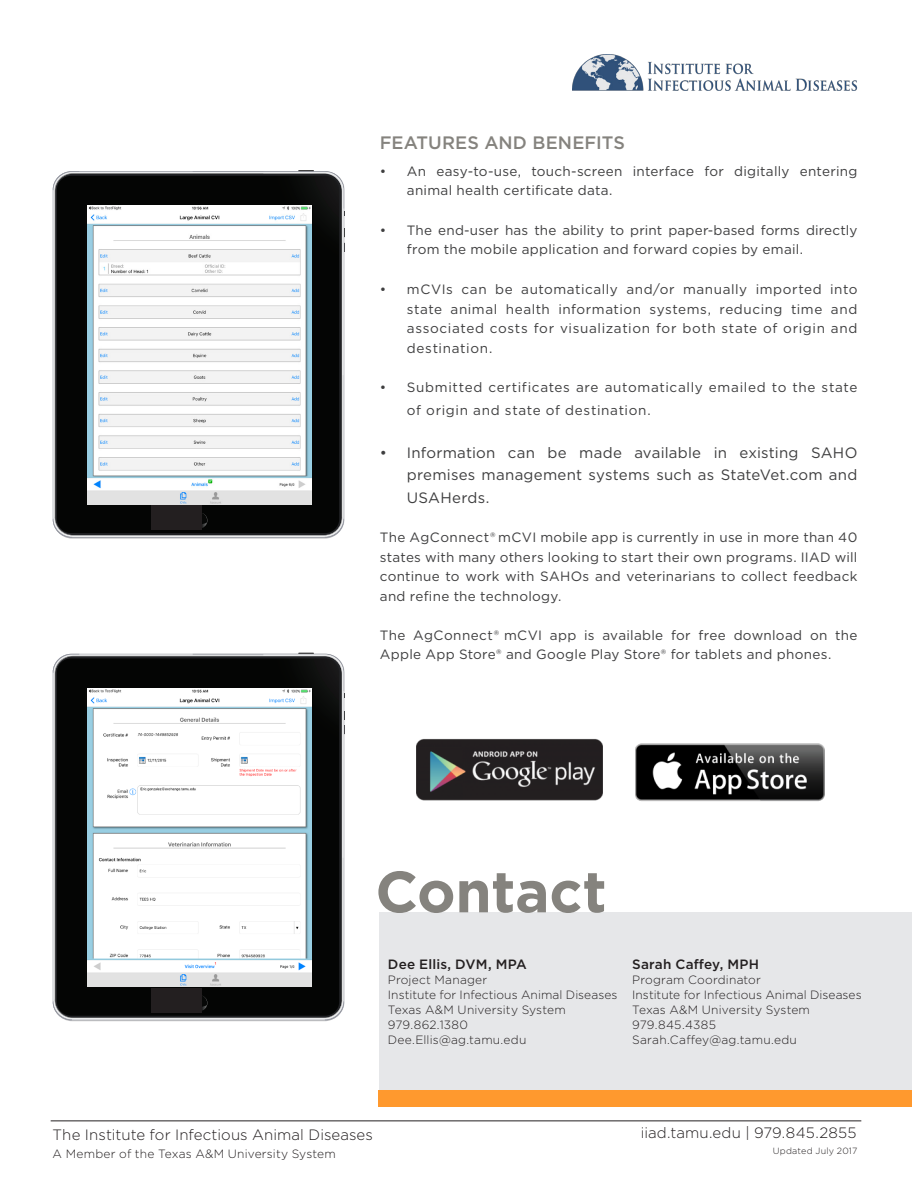
<style>
.page{position:relative;width:912px;height:1188px;background:#fff}
.page>*{position:absolute;margin:0;border:0;box-sizing:border-box;transform-origin:0 0}
.large_header{font:700 58.05px "Gotham";letter-spacing:-.005em;color:#85837e}
.section_title{font:500 18px "Gotham";letter-spacing:.01em;color:#85837e}
.t1{font:15px/22.5px "Gotham";letter-spacing:.015em;color:#3e3e3f;text-align:justify}
.t2{font:300 15px "Gotham";letter-spacing:.005em;color:#231f20}
.intro_copy{font:13.5px/19.5px "Gotham";letter-spacing:.025em;color:#3e3e3f}
.intro_copy-2{font:13.5px/22.5px "Gotham";letter-spacing:.05em;color:#3e3e3f}
.Contact_Name{font:500 13.5px "Gotham";letter-spacing:.015em;color:#231f20}
.Contact_info{font:300 12px "Gotham";letter-spacing:.01em;color:#231f20}
.t3{font:300 9px "Gotham";letter-spacing:.025em;color:#231f20}
</style>
<div class="page">
<hr style="left:51px;top:1120px;width:810px;height:1px;background:#231f20">
<div style="left:380px;top:912px;width:531px;height:178px;background:#e6e7e9"></div>
<img style="left:416px;top:738px;width:186px;height:63px">
<div style="left:378px;top:1090px;width:533px;height:16px;background:#ff992e"></div>
<img style="left:572px;top:54px;width:285px;height:37px">
<svg style="left:344px;top:711px;width:1px;height:23px"></svg>
<div style="left:57px;top:660px;width:282px;height:335px;background:#040504"></div>
<img style="left:53px;top:657px;width:26px;height:16px">
<div style="left:193px;top:654px;width:151px;height:37px;background:#040504"></div>
<img style="left:342px;top:1001px;width:2px;height:10px">
<img style="left:53px;top:1001px;width:2px;height:10px">
<img style="left:263px;top:655px;width:80px;height:203px">
<img style="left:329px;top:657px;width:13px;height:201px">
<img style="left:85px;top:699px;width:1px;height:287px">
<svg style="left:55px;top:995px;width:287px;height:26px;background:#292a2a"></svg>
<svg style="left:61px;top:653px;width:268px;height:7px;background:#6f7172"></svg>
<div style="left:151px;top:988px;width:51px;height:25px;background:#231f20"></div>
<img style="left:87px;top:688px;width:224px;height:299px">
<div style="left:57px;top:177px;width:282px;height:336px;background:#040504"></div>
<img style="left:53px;top:174px;width:26px;height:16px">
<div style="left:193px;top:171px;width:151px;height:38px;background:#040504"></div>
<img style="left:342px;top:518px;width:2px;height:10px">
<img style="left:53px;top:518px;width:2px;height:10px">
<img style="left:263px;top:172px;width:80px;height:203px">
<img style="left:329px;top:174px;width:13px;height:201px">
<img style="left:85px;top:216px;width:1px;height:287px">
<svg style="left:55px;top:513px;width:287px;height:26px;background:#2d2e2e"></svg>
<svg style="left:61px;top:170px;width:268px;height:7px;background:#7a7b7d"></svg>
<div style="left:151px;top:506px;width:51px;height:24px;background:#231f20"></div>
<img style="left:87px;top:206px;width:224px;height:298px">
<img style="left:635px;top:744px;width:189px;height:58px">
<p class="section_title" style="left:380px;top:131px;width:246px">FEATURES AND BENEFITS</p>
<p class="intro_copy" style="left:407px;top:161px;width:452px;text-indent:-27px">• An easy-to-use, touch-screen interface for digitally entering animal health certificate data.</p>
<p class="intro_copy" style="left:407px;top:220px;width:452px;text-indent:-27px">• The end-user has the ability to print paper-based forms directly from the mobile application and forward copies by email.</p>
<p class="intro_copy" style="left:407px;top:279px;width:452px;text-align:justify;text-indent:-27px">• mCVIs can be automatically and/or manually imported into state animal health information systems, reducing time and associated costs for visualization for both state of origin and destination.</p>
<p class="intro_copy-2" style="left:407px;top:376px;width:452px;text-indent:-27px">• Submitted certificates are automatically emailed to the state of origin and state of destination.</p>
<p class="t1" style="left:407px;top:441px;width:452px;text-indent:-27px">• Information can be made available in existing SAHO premises management systems such as StateVet.com and USAHerds.</p>
<p class="intro_copy" style="left:380px;top:528px;width:479px;text-align:justify">The AgConnect® mCVI mobile app is currently in use in more than 40 states with many others looking to start their own programs. IIAD will continue to work with SAHOs and veterinarians to collect feedback and refine the technology.</p>
<p class="intro_copy" style="left:380px;top:625px;width:479px">The AgConnect® mCVI app is available for free download on the<br>Apple App Store® and Google Play Store® for tablets and phones.</p>
<p class="large_header" style="left:375px;top:853px;width:233px">Contact</p>
<p class="Contact_Name" style="left:388px;top:956px;width:140px">Dee Ellis, DVM, MPA</p>
<p class="Contact_info" style="left:388px;top:972px;width:101px">Project Manager</p>
<p class="Contact_info" style="left:388px;top:987px;width:231px">Institute for Infectious Animal Diseases</p>
<p class="Contact_info" style="left:388px;top:1002px;width:179px">Texas A&amp;M University System</p>
<p class="Contact_info" style="left:388px;top:1017px;width:82px">979.862.1380</p>
<p class="Contact_info" style="left:388px;top:1032px;width:140px">Dee.Ellis@ag.tamu.edu</p>
<p class="Contact_Name" style="left:632px;top:956px;width:128px">Sarah Caffey, MPH</p>
<p class="Contact_info" style="left:632px;top:972px;width:130px">Program Coordinator</p>
<p class="Contact_info" style="left:632px;top:987px;width:231px">Institute for Infectious Animal Diseases</p>
<p class="Contact_info" style="left:632px;top:1002px;width:179px">Texas A&amp;M University System</p>
<p class="Contact_info" style="left:632px;top:1017px;width:85px">979.845.4385</p>
<p class="Contact_info" style="left:632px;top:1032px;width:166px">Sarah.Caffey@ag.tamu.edu</p>
<p class="t2" style="left:53px;top:1125px;width:322px">The Institute for Infectious Animal Diseases</p>
<p class="Contact_info" style="left:53px;top:1146px;width:284px">A Member of the Texas A&amp;M University System</p>
<p class="t2" style="left:640px;top:1124px;width:217px">iiad.tamu.edu | 979.845.2855</p>
<p class="t3" style="left:772px;top:1145px;width:86px">Updated July 2017</p>
</div>
